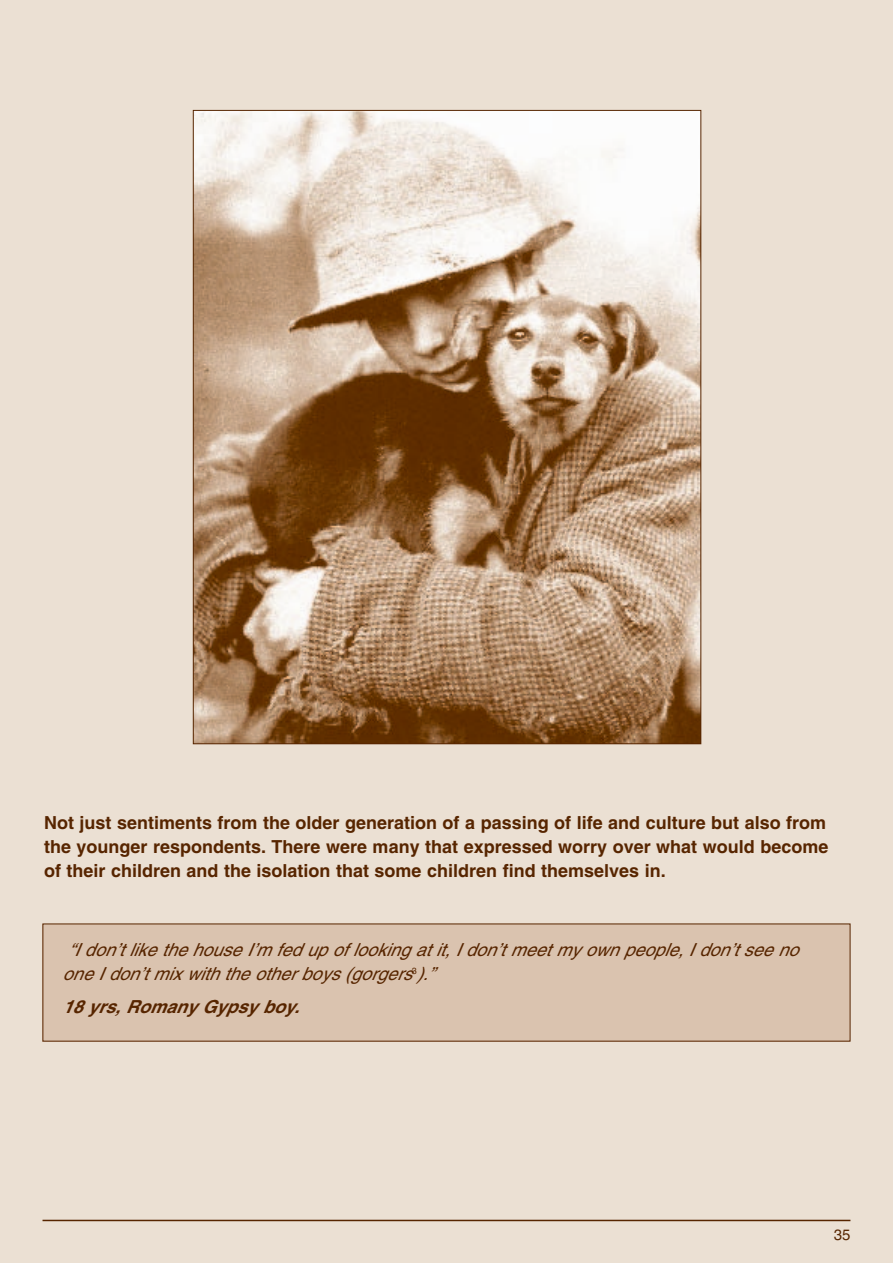
<style>
.page{position:relative;width:893px;height:1263px;background:#ebe0d3}
.page>*{position:absolute;margin:0;border:0;box-sizing:border-box;transform-origin:0 0}
.t1{font:700 18px/24px "Helvetica";color:#572500;text-align:justify}
.t2{font:italic 18px/24px "Helvetica";color:#572500}
.t3{font:italic 700 18px "Helvetica";color:#572500}
.t4{font:15px "Helvetica";color:#572500}
</style>
<div class="page">
<img style="left:195px;top:112px;width:504px;height:630px">
<div style="left:43px;top:924px;width:807px;height:117px;background:#dac3af"></div>
<hr style="left:43px;top:1220px;width:807px;height:1px;background:#572500">
<p class="t1" style="left:44px;top:812px;width:786px">Not just sentiments from the older generation of a passing of life and culture but also from the younger respondents. There were many that expressed worry over what would become of their children and the isolation that some children find themselves in.</p>
<p class="t2" style="left:63px;top:939px;width:737px;text-indent:6px">“I don’t like the house I’m fed up of looking at it, I don’t meet my own people, I don’t see no one I don’t mix with the other boys (gorgers<sup>3</sup>).”</p>
<p class="t3" style="left:63px;top:999px;width:242px">18 yrs, Romany Gypsy boy.</p>
<p class="t4" style="left:834px;top:1229px;width:18px">35</p>
</div>
